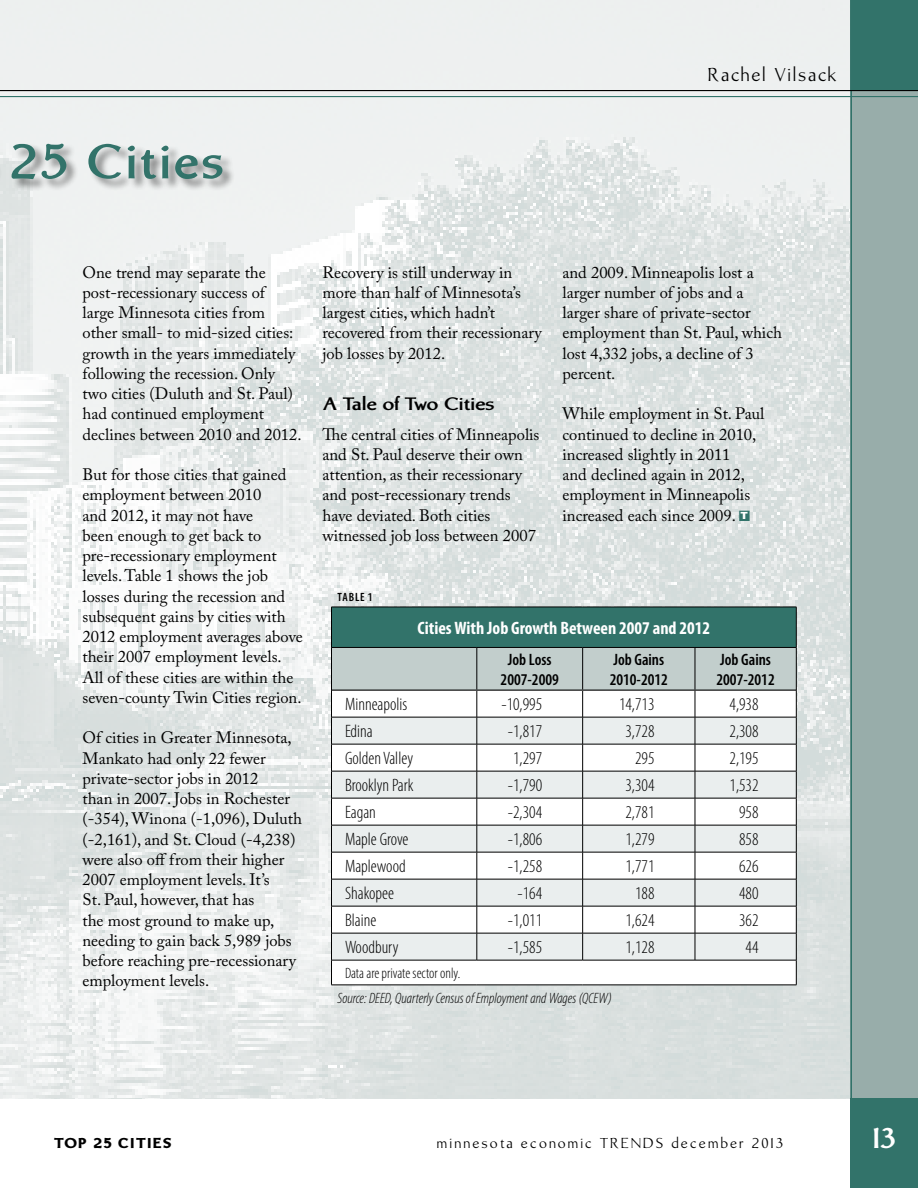
<style>
.page{position:relative;width:918px;height:1188px;background:#fff}
.page>*{position:absolute;margin:0;border:0;box-sizing:border-box;transform-origin:0 0}
.t1{font:700 51px "Brinar";letter-spacing:.055em;color:#32736a}
.t2{font:700 30px "Brinar";color:#fff}
.t3{font:19.5px "Brinar";letter-spacing:.1em;color:#000}
.Body_subhead{font:700 18.9px "Brinar";letter-spacing:-.01em;color:#000;scale:1.11 1}
.TABLE_body{font:300 condensed 18px "Myriad Pro";color:#000}
.TABLE_head{font:700 condensed 18px "Myriad Pro";color:#fff}
.Body{font:16.5px/20.2px "Adobe Caslon Pro";color:#000}
.TABLE_head_sub{font:600 condensed 16.5px/19.5px "Myriad Pro";color:#000}
.Source{font:italic 300 condensed 15px "Myriad Pro";color:#000}
.t4{font:15px "Brinar";letter-spacing:.15em;color:#000}
.Source-2{font:300 condensed 15px "Myriad Pro";color:#000}
.t5{font:900 15px "Brinar";letter-spacing:.105em;color:#000}
.TABLE___CHART{font:600 condensed 12px "Myriad Pro";letter-spacing:.07em;color:#000}
.s1{color:#32736a}
.s2{font-family:"Myriad Pro";font-weight:900;font-size:10.5px;color:#fff}
</style>
<div class="page">
<div style="left:850px;top:1098px;width:68px;height:90px;background:#32736a"></div>
<div style="left:850px;top:0;width:68px;height:90px;background:#32736a"></div>
<img style="left:0;top:0;width:850px;height:1098px">
<div style="left:850px;top:90px;width:68px;height:1008px;background:#98adaa"></div>
<div style="left:0;top:140px;width:235px;height:63px;background:#000;opacity:.45"></div>
<div style="left:332px;top:607px;width:464px;height:40px;background:#32736a"></div>
<hr style="left:331px;top:607px;width:146px;height:1px;background:#000">
<hr style="left:331px;top:607px;width:1px;height:40px;background:#000">
<hr style="left:477px;top:607px;width:106px;height:1px;background:#000">
<hr style="left:583px;top:607px;width:112px;height:1px;background:#000">
<hr style="left:695px;top:607px;width:102px;height:1px;background:#000">
<hr style="left:796px;top:607px;width:1px;height:40px;background:#000">
<svg style="left:331px;top:647px;width:466px;height:338px"></svg>
<hr style="left:331px;top:985px;width:146px;height:1px;background:#000">
<hr style="left:477px;top:985px;width:106px;height:1px;background:#000">
<hr style="left:583px;top:985px;width:112px;height:1px;background:#000">
<hr style="left:695px;top:985px;width:102px;height:1px;background:#000">
<hr style="left:332px;top:690px;width:145px;height:1px;background:#000">
<hr style="left:477px;top:690px;width:106px;height:1px;background:#000">
<hr style="left:583px;top:690px;width:112px;height:1px;background:#000">
<hr style="left:695px;top:690px;width:101px;height:1px;background:#000">
<hr style="left:850px;top:0;width:2px;height:1188px;background:#32736a">
<hr style="left:0;top:96px;width:918px;height:1px;background:#32736a">
<hr style="left:0;top:90px;width:918px;height:1px;background:#000">
<h1 class="t1" style="left:10px;top:134px;width:215px">25 Cities</h1>
<p class="t3" style="left:708px;top:64px;width:131px">Rachel Vilsack</p>
<h3 class="Body" style="left:82px;top:262px;width:221px">One trend may separate the post-recessionary success of<br>large Minnesota cities from other small- to mid-sized cities: growth in the years immediately following the recession. Only two cities (Duluth and St. Paul) had continued employment declines between 2010 and 2012.</h3>
<h3 class="Body" style="left:82px;top:464px;width:222px">But for those cities that gained employment between 2010<br>and 2012, it may not have<br>been enough to get back to pre-recessionary employment levels. Table 1 shows the job losses during the recession and subsequent gains by cities with<br>2012 employment averages above their 2007 employment levels.<br>All of these cities are within the seven-county Twin Cities region.</h3>
<h3 class="Body" style="left:82px;top:728px;width:221px">Of cities in Greater Minnesota,<br>Mankato had only 22 fewer private-sector jobs in 2012<br>than in 2007. Jobs in Rochester (-354), Winona (-1,096), Duluth (-2,161), and St. Cloud (-4,238) were also off from their higher<br>2007 employment levels. It’s<br>St. Paul, however, that has<br>the most ground to make up, needing to gain back 5,989 jobs before reaching pre-recessionary employment levels.</h3>
<h3 class="Body" style="left:322px;top:262px;width:221px">Recovery is still underway in more than half of Minnesota’s largest cities, which hadn’t recovered from their recessionary job losses by 2012.</h3>
<p class="Body_subhead" style="left:322px;top:394px;width:157px">A Tale of Two Cities</p>
<h3 class="Body" style="left:322px;top:424px;width:219px">The central cities of Minneapolis and St. Paul deserve their own attention, as their recessionary and post-recessionary trends have deviated. Both cities witnessed job loss between 2007</h3>
<p class="TABLE___CHART" style="left:338px;top:590px;width:37px">TABLE 1</p>
<h3 class="Body" style="left:562px;top:262px;width:221px">and 2009. Minneapolis lost a larger number of jobs and a larger share of private-sector employment than St. Paul, which lost 4,332 jobs, a decline of 3 percent.</h3>
<h3 class="Body" style="left:562px;top:404px;width:203px">While employment in St. Paul continued to decline in 2010, increased slightly in 2011<br>and declined again in 2012, employment in Minneapolis increased each since 2009. <span class="s1">■</span><span class="s2">T</span></h3>
<p class="TABLE_head" style="left:418px;top:617px;width:294px">Cities With Job Growth Between 2007 and 2012</p>
<p class="TABLE_head_sub" style="left:501px;top:650px;width:60px;text-align:center">Job Loss<br>2007-2009</p>
<p class="TABLE_head_sub" style="left:610px;top:650px;width:60px">Job Gains<br>2010-2012</p>
<p class="TABLE_head_sub" style="left:717px;top:650px;width:60px">Job Gains<br>2007-2012</p>
<p class="TABLE_body" style="left:345px;top:694px;width:64px">Minneapolis</p>
<p class="TABLE_body" style="left:501px;top:694px;width:42px">-10,995</p>
<p class="TABLE_body" style="left:619px;top:694px;width:37px">14,713</p>
<p class="TABLE_body" style="left:730px;top:694px;width:30px">4,938</p>
<p class="TABLE_body" style="left:345px;top:721px;width:29px">Edina</p>
<p class="TABLE_body" style="left:508px;top:721px;width:36px">-1,817</p>
<p class="TABLE_body" style="left:626px;top:721px;width:30px">3,728</p>
<p class="TABLE_body" style="left:730px;top:721px;width:30px">2,308</p>
<p class="TABLE_body" style="left:345px;top:748px;width:70px">Golden Valley</p>
<p class="TABLE_body" style="left:513px;top:748px;width:30px">1,297</p>
<p class="TABLE_body" style="left:635px;top:748px;width:21px">295</p>
<p class="TABLE_body" style="left:730px;top:748px;width:30px">2,195</p>
<p class="TABLE_body" style="left:345px;top:775px;width:70px">Brooklyn Park</p>
<p class="TABLE_body" style="left:508px;top:775px;width:36px">-1,790</p>
<p class="TABLE_body" style="left:626px;top:775px;width:30px">3,304</p>
<p class="TABLE_body" style="left:730px;top:775px;width:30px">1,532</p>
<p class="TABLE_body" style="left:345px;top:802px;width:32px">Eagan</p>
<p class="TABLE_body" style="left:508px;top:802px;width:36px">-2,304</p>
<p class="TABLE_body" style="left:626px;top:802px;width:30px">2,781</p>
<p class="TABLE_body" style="left:739px;top:802px;width:21px">958</p>
<p class="TABLE_body" style="left:345px;top:829px;width:65px">Maple Grove</p>
<p class="TABLE_body" style="left:508px;top:829px;width:36px">-1,806</p>
<p class="TABLE_body" style="left:626px;top:829px;width:30px">1,279</p>
<p class="TABLE_body" style="left:739px;top:829px;width:21px">858</p>
<p class="TABLE_body" style="left:345px;top:856px;width:62px">Maplewood</p>
<p class="TABLE_body" style="left:508px;top:856px;width:36px">-1,258</p>
<p class="TABLE_body" style="left:626px;top:856px;width:30px">1,771</p>
<p class="TABLE_body" style="left:739px;top:856px;width:21px">626</p>
<p class="TABLE_body" style="left:345px;top:883px;width:50px">Shakopee</p>
<p class="TABLE_body" style="left:517px;top:883px;width:26px">-164</p>
<p class="TABLE_body" style="left:635px;top:883px;width:21px">188</p>
<p class="TABLE_body" style="left:739px;top:883px;width:21px">480</p>
<p class="TABLE_body" style="left:345px;top:910px;width:33px">Blaine</p>
<p class="TABLE_body" style="left:508px;top:910px;width:36px">-1,011</p>
<p class="TABLE_body" style="left:626px;top:910px;width:30px">1,624</p>
<p class="TABLE_body" style="left:739px;top:910px;width:21px">362</p>
<p class="TABLE_body" style="left:345px;top:937px;width:55px">Woodbury</p>
<p class="TABLE_body" style="left:508px;top:937px;width:36px">-1,585</p>
<p class="TABLE_body" style="left:626px;top:937px;width:30px">1,128</p>
<p class="TABLE_body" style="left:746px;top:937px;width:14px">44</p>
<p class="Source-2" style="left:345px;top:964px;width:117px">Data are private sector only.</p>
<p class="Source" style="left:338px;top:989px;width:276px">Source: DEED, Quarterly Census of Employment and Wages (QCEW)</p>
<p class="t5" style="left:54px;top:1134px;width:119px">TOP 25 CITIES</p>
<p class="t4" style="left:437px;top:1134px;width:348px">minnesota economic TRENDS december 2013</p>
<h2 class="t2" style="left:873px;top:1121px;width:25px">13</h2>
</div>
